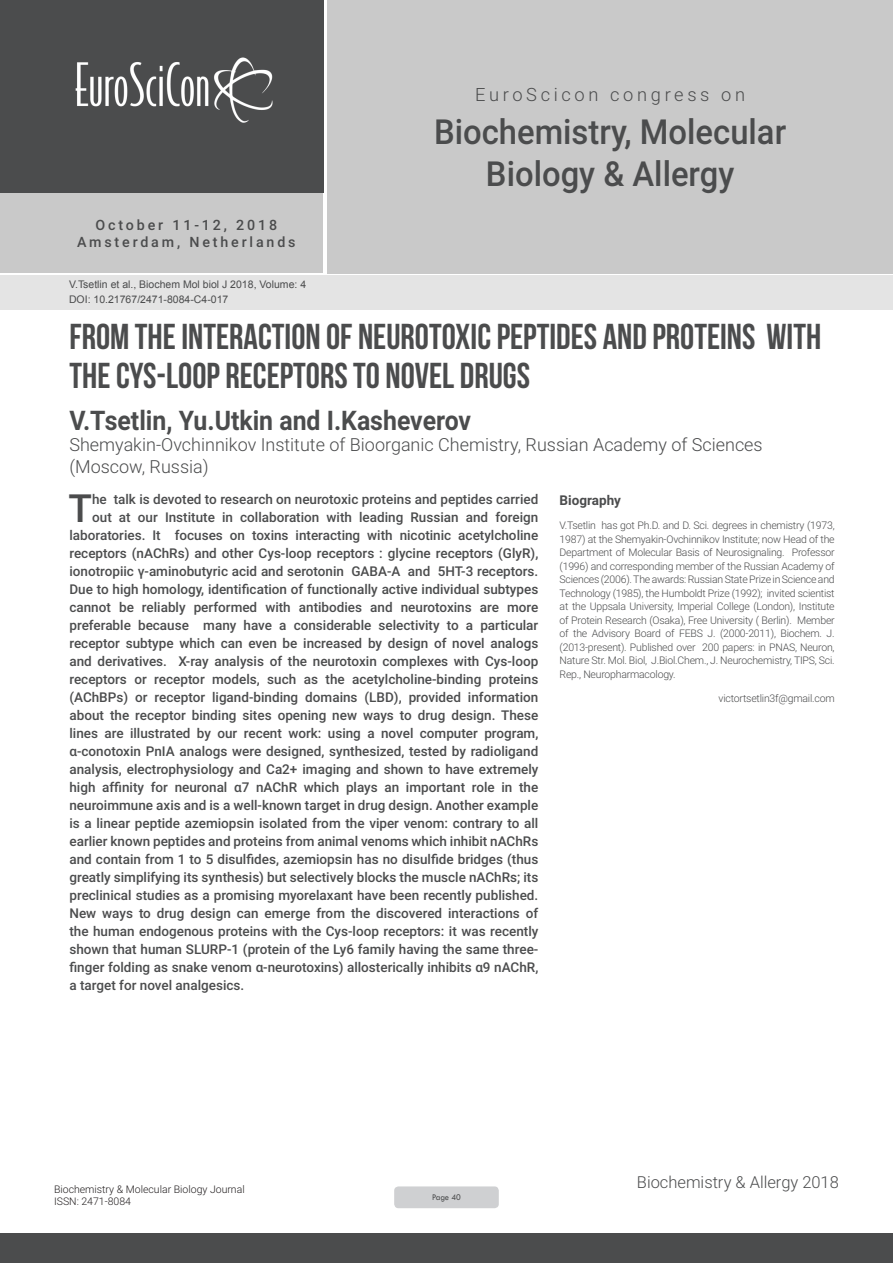
<style>
.page{position:relative;width:893px;height:1263px;background:#fff}
.page>*{position:absolute;margin:0;border:0;box-sizing:border-box;transform-origin:0 0}
.Abstract{font:500 38.85px "Roboto";color:#4b4c4d}
.t1{font:36px/39.6px "Bebas Neue";color:#4b4c4d}
.t2{font:500 34.5px/41.4px "Roboto";color:#4b4c4d;text-align:center;scale:.95 1}
.t3{font:700 27px "Roboto";color:#4b4c4d;scale:.92 1}
.t4{font:300 18.3px "Roboto";letter-spacing:.2em;color:#4b4c4d}
.t5{font:300 18px/21.6px "Roboto";color:#4b4c4d}
.t6{font:300 16.5px "Roboto";color:#4b4c4d}
.t7{font:500 14.25px/17.1px "Roboto";letter-spacing:.2em;color:#4b4c4d;text-align:center}
.Abstract-2{font:500 13.5px "Roboto";color:#4b4c4d}
.Abstract-3{font:700 13.5px "Roboto";color:#4b4c4d}
.Biography{font:300 10.5px/13.5px "Roboto";letter-spacing:-.02em;color:#4b4c4d;text-align:justify}
.t8{font:10.5px "Arial";color:#4b4c4d}
.t9{font:300 10.5px/12.6px "Roboto";color:#231f20}
.t10{font:9px "Tw Cen";letter-spacing:-.02em;color:#4b4c4d;scale:.95 1}
</style>
<div class="page">
<div style="left:0;top:0;width:323px;height:193px;background:#4b4c4d"></div>
<div style="left:0;top:193px;width:322px;height:80px;background:#c9c9c9"></div>
<div style="left:327px;top:0;width:566px;height:273px;background:#c9c9c9"></div>
<img style="left:75px;top:57px;width:198px;height:66px">
<div style="left:0;top:1233px;width:893px;height:30px;background:#4b4c4d"></div>
<div style="left:1px;top:275px;width:892px;height:35px;background:#e4e4e4"></div>
<div style="left:394px;top:1186px;width:105px;height:22px;background:#cfd0d2;border-radius:4px"></div>
<p class="t7" style="left:77px;top:216px;width:220px">October 11-12, 2018<br>Amsterdam, Netherlands</p>
<p class="t8" style="left:69px;top:278px;width:239px">V.Tsetlin et al., Biochem Mol biol J 2018, Volume: 4</p>
<p class="t8" style="left:69px;top:292px;width:161px">DOI: 10.21767/2471-8084-C4-017</p>
<h3 class="t4" style="left:475px;top:82px;width:271px">EuroScicon congress on</h3>
<h3 class="t2" style="left:434px;top:110px;width:372px">Biochemistry, Molecular<br>Biology &amp; Allergy</h3>
<p class="t1" style="left:69px;top:316px;width:753px">FROM THE INTERACTION OF NEUROTOXIC PEPTIDES AND PROTEINS WITH<br>THE CYS-LOOP RECEPTORS TO NOVEL DRUGS</p>
<p class="t3" style="left:69px;top:401px;width:438px">V.Tsetlin, Yu.Utkin and I.Kasheverov</p>
<p class="t5" style="left:69px;top:433px;width:695px">Shemyakin-Ovchinnikov Institute of Bioorganic Chemistry, Russian Academy of Sciences (Moscow, Russia)</p>
<p class="Abstract" style="left:69px;top:481px;width:25px">T</p>
<p class="Abstract-2" style="left:92px;top:490px;width:448px">he talk is devoted to research on neurotoxic proteins and peptides carried</p>
<p class="Abstract-2" style="left:92px;top:508px;width:448px">out at our Institute in collaboration with leading Russian and foreign</p>
<p class="Abstract-2" style="left:69px;top:526px;width:470px">laboratories. It focuses on toxins interacting with nicotinic acetylcholine</p>
<p class="Abstract-2" style="left:69px;top:544px;width:470px">receptors (nAChRs) and other Cys-loop receptors : glycine receptors (GlyR),</p>
<p class="Abstract-2" style="left:69px;top:562px;width:470px">ionotropiic γ-aminobutyric acid and serotonin GABA-A and 5HT-3 receptors.</p>
<p class="Abstract-2" style="left:69px;top:580px;width:470px">Due to high homology, identification of functionally active individual subtypes</p>
<p class="Abstract-2" style="left:69px;top:598px;width:470px">cannot be reliably performed with antibodies and neurotoxins are more</p>
<p class="Abstract-2" style="left:69px;top:616px;width:470px">preferable because many have a considerable selectivity to a particular</p>
<p class="Abstract-2" style="left:69px;top:634px;width:470px">receptor subtype which can even be increased by design of novel analogs</p>
<p class="Abstract-2" style="left:69px;top:652px;width:470px">and derivatives. X-ray analysis of the neurotoxin complexes with Cys-loop</p>
<p class="Abstract-2" style="left:69px;top:670px;width:470px">receptors or receptor models, such as the acetylcholine-binding proteins</p>
<p class="Abstract-2" style="left:69px;top:688px;width:470px">(AChBPs) or receptor ligand-binding domains (LBD), provided information</p>
<p class="Abstract-2" style="left:69px;top:706px;width:470px">about the receptor binding sites opening new ways to drug design. These</p>
<p class="Abstract-2" style="left:69px;top:724px;width:470px">lines are illustrated by our recent work: using a novel computer program,</p>
<p class="Abstract-2" style="left:69px;top:742px;width:470px">α-conotoxin PnIA analogs were designed, synthesized, tested by radioligand</p>
<p class="Abstract-2" style="left:69px;top:760px;width:470px">analysis, electrophysiology and Ca2+ imaging and shown to have extremely</p>
<p class="Abstract-2" style="left:69px;top:778px;width:470px">high affinity for neuronal α7 nAChR which plays an important role in the</p>
<p class="Abstract-2" style="left:69px;top:796px;width:470px">neuroimmune axis and is a well-known target in drug design. Another example</p>
<p class="Abstract-2" style="left:69px;top:814px;width:470px">is a linear peptide azemiopsin isolated from the viper venom: contrary to all</p>
<p class="Abstract-2" style="left:69px;top:832px;width:470px">earlier known peptides and proteins from animal venoms which inhibit nAChRs</p>
<p class="Abstract-2" style="left:69px;top:850px;width:470px">and contain from 1 to 5 disulfides, azemiopsin has no disulfide bridges (thus</p>
<p class="Abstract-2" style="left:69px;top:868px;width:470px">greatly simplifying its synthesis) but selectively blocks the muscle nAChRs; its</p>
<p class="Abstract-2" style="left:69px;top:886px;width:470px">preclinical studies as a promising myorelaxant have been recently published.</p>
<p class="Abstract-2" style="left:69px;top:904px;width:470px">New ways to drug design can emerge from the discovered interactions of</p>
<p class="Abstract-2" style="left:69px;top:922px;width:470px">the human endogenous proteins with the Cys-loop receptors: it was recently</p>
<p class="Abstract-2" style="left:69px;top:940px;width:470px">shown that human SLURP-1 (protein of the Ly6 family having the same three-</p>
<p class="Abstract-2" style="left:69px;top:958px;width:470px">finger folding as snake venom α-neurotoxins) allosterically inhibits α9 nAChR,</p>
<p class="Abstract-2" style="left:69px;top:976px;width:176px">a target for novel analgesics.</p>
<p class="Abstract-3" style="left:560px;top:491px;width:63px">Biography</p>
<p class="Biography" style="left:560px;top:518px;width:277px">V.Tsetlin has got Ph.D. and D. Sci. degrees in chemistry (1973, 1987) at the Shemyakin-Ovchinnikov Institute; now Head of the Department of Molecular Basis of Neurosignaling. Professor (1996) and corresponding member of the Russian Academy of Sciences (2006). The awards: Russian State Prize in Science and Technology (1985), the Humboldt Prize (1992); invited scientist at the Uppsala University, Imperial College (London), Institute of Protein Research (Osaka), Free University ( Berlin). Member of the Advisory Board of FEBS J. (2000-2011), Biochem. J. (2013-present). Published over 200 papers: in PNAS, Neuron, Nature Str. Mol. Biol, J.Biol.Chem., J. Neurochemistry, TIPS, Sci.<br>Rep., Neuropharmacology.</p>
<p class="Biography" style="left:719px;top:691px;width:118px">victortsetlin3f@gmail.com</p>
<p class="t9" style="left:54px;top:1182px;width:192px">Biochemistry &amp; Molecular Biology Journal<br>ISSN: 2471-8084</p>
<p class="t10" style="left:432px;top:1192px;width:32px">Page 40</p>
<p class="t6" style="left:637px;top:1170px;width:204px">Biochemistry &amp; Allergy 2018</p>
</div>
